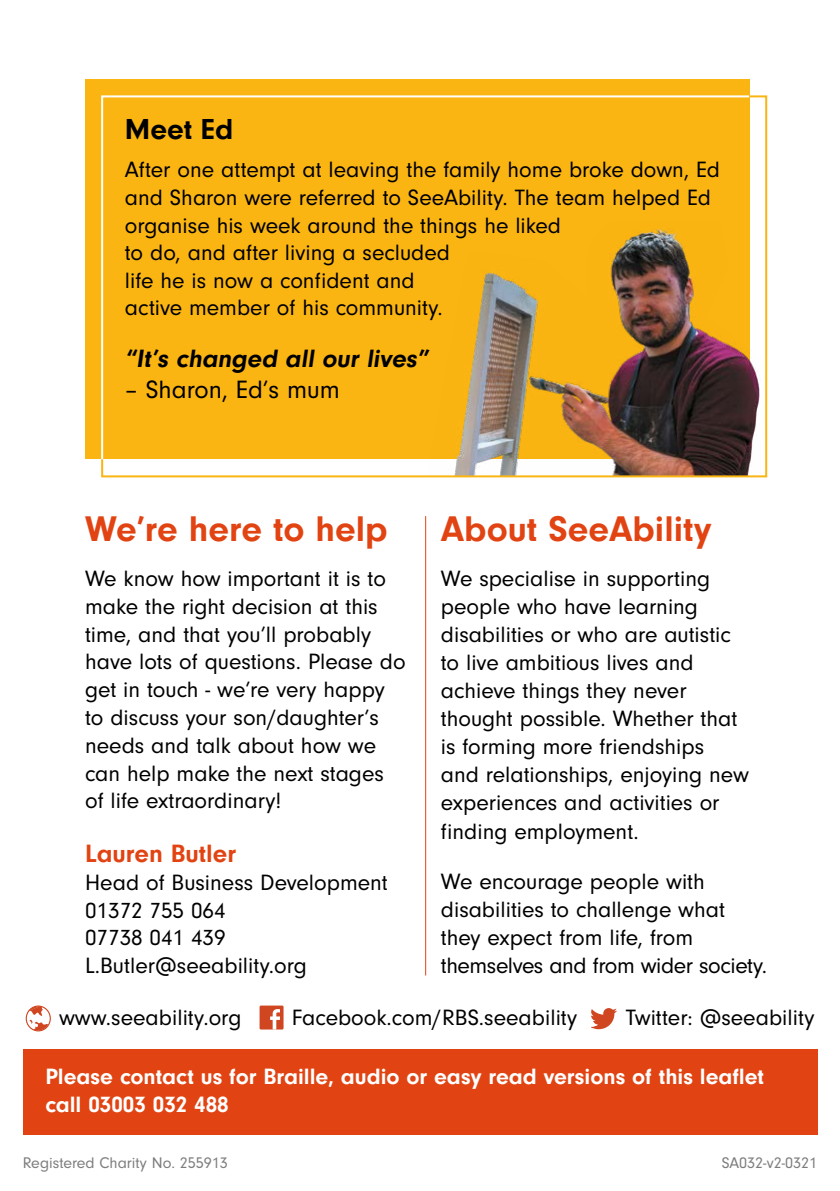
<style>
.page{position:relative;width:840px;height:1191px;background:#fff}
.page>*{position:absolute;margin:0;border:0;box-sizing:border-box;transform-origin:0 0}
.t1{font:700 37px "Neuzeit Gro";color:#e14412}
.t2{font:700 30px "Neuzeit Gro";color:#000}
.t3{font:700 26px "Neuzeit Gro";color:#000}
.t4{font:26px "Neuzeit Gro";color:#000}
.t5{font:700 26px "Neuzeit Gro";color:#e14412}
.t6{font:23px/28px "Neuzeit Gro";color:#000}
.t7{font:700 23px/27.6px "Neuzeit Gro";color:#fff}
.t8{font:16px "Neuzeit Gro";color:#7d7c7f}
</style>
<div class="page">
<div style="left:85px;top:79px;width:663px;height:380px;background:#fab513"></div>
<img style="left:455px;top:360px;width:305px;height:114px">
<div style="left:23px;top:1049px;width:793px;height:85px;background:#e14412"></div>
<hr style="left:425px;top:516px;width:1px;height:459px;background:#e14412">
<svg style="left:26px;top:1005px;width:25px;height:26px"></svg>
<div style="left:259px;top:1005px;width:24px;height:24px;background:#cf4620"></div>
<svg style="left:270px;top:1009px;width:10px;height:20px"></svg>
<svg style="left:591px;top:1008px;width:25px;height:21px"></svg>
<svg style="left:101px;top:94px;width:649px;height:367px"></svg>
<h2 class="t2" style="left:125px;top:112px;width:110px">Meet Ed</h2>
<p class="t6" style="left:125px;top:156px;width:596px">After one attempt at leaving the family home broke down, Ed and Sharon were referred to SeeAbility. The team helped Ed organise his week around the things he liked<br>to do, and after living a secluded<br>life he is now a confident and<br>active member of his community.</p>
<p class="t3" style="left:125px;top:343px;width:309px">“It’s changed all our lives”</p>
<p class="t4" style="left:125px;top:375px;width:216px">– Sharon, Ed’s mum</p>
<h1 class="t1" style="left:85px;top:508px;width:304px">We’re here to help</h1>
<p class="t6" style="left:85px;top:565px;width:322px">We know how important it is to make the right decision at this time, and that you’ll probably have lots of questions. Please do get in touch - we’re very happy to discuss your son/daughter’s needs and talk about how we can help make the next stages of life extraordinary!</p>
<p class="t5" style="left:85px;top:839px;width:152px">Lauren Butler</p>
<p class="t6" style="left:85px;top:868px;width:304px">Head of Business Development<br>01372 755 064<br>07738 041 439<br>L.Butler@seeability.org</p>
<h1 class="t1" style="left:440px;top:508px;width:272px">About SeeAbility</h1>
<p class="t6" style="left:440px;top:565px;width:309px">We specialise in supporting people who have learning disabilities or who are autistic to live ambitious lives and achieve things they never thought possible. Whether that is forming more friendships<br>and relationships, enjoying new experiences and activities or finding employment.</p>
<p class="t6" style="left:440px;top:868px;width:327px">We encourage people with disabilities to challenge what they expect from life, from themselves and from wider society.</p>
<p class="t6" style="left:59px;top:1003px;width:184px">www.seeability.org</p>
<p class="t6" style="left:291px;top:1003px;width:287px">Facebook.com/RBS.seeability</p>
<p class="t6" style="left:625px;top:1003px;width:190px">Twitter: @seeability</p>
<p class="t7" style="left:45px;top:1063px;width:719px">Please contact us for Braille, audio or easy read versions of this leaflet call 03003 032 488</p>
<p class="t8" style="left:23px;top:1153px;width:206px">Registered Charity No. 255913</p>
<p class="t8" style="left:721px;top:1153px;width:97px">SA032-v2-0321</p>
</div>
